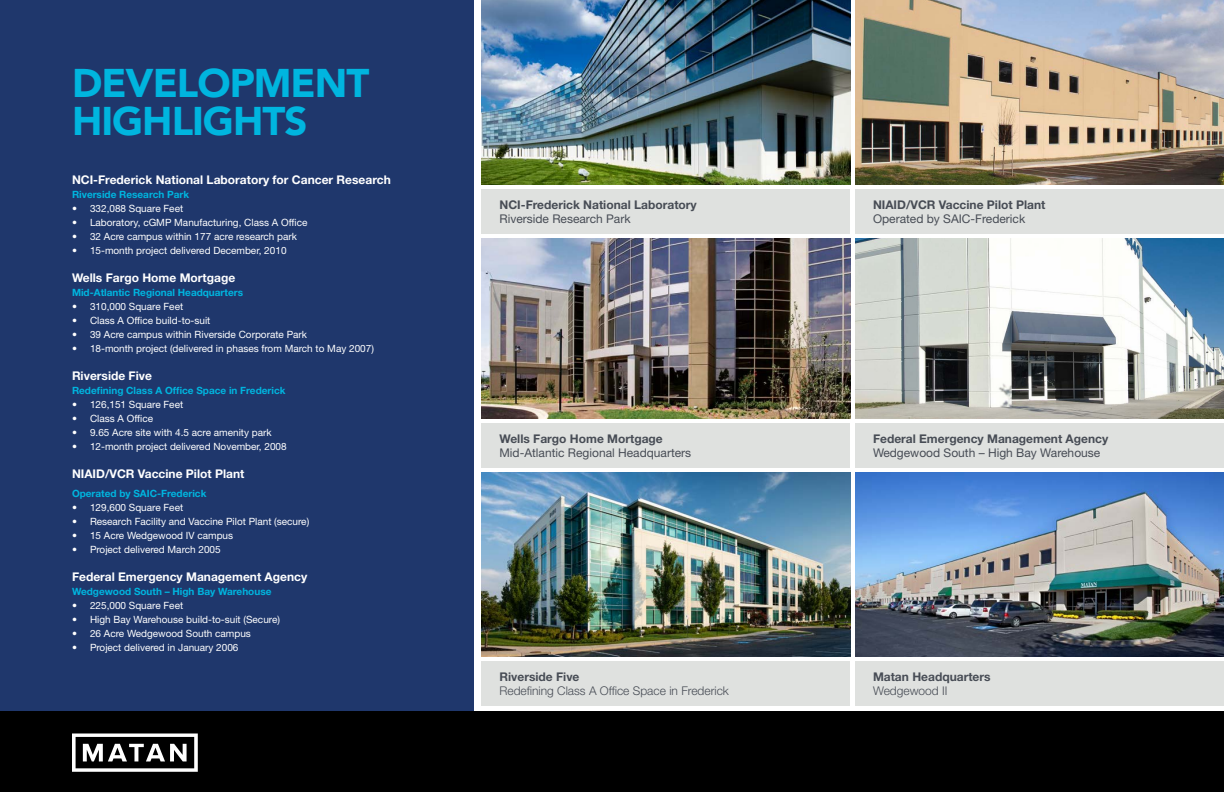
<style>
.page{position:relative;width:1224px;height:792px;background:#fff}
.page>*{position:absolute;margin:0;border:0;box-sizing:border-box;transform-origin:0 0}
.t1{font:900 40px/38px "Avenir";letter-spacing:-.025em;color:#00b5df}
.t2{font:700 12px "Helvetica Neue LT Std";color:#474c55}
.t3{font:700 12px "Helvetica Neue LT Std";color:#fff}
.t4{font:12px "Helvetica Neue LT Std";color:#474c55}
.t5{font:300 12px "Helvetica Neue LT Std";color:#474c55}
.t6{font:10px "Helvetica Neue LT Std";color:#fff}
.t7{font:700 10px "Helvetica Neue LT Std";color:#00b5df}
</style>
<div class="page">
<img style="left:482px;top:0;width:368px;height:184px">
<img style="left:482px;top:238px;width:368px;height:180px">
<img style="left:482px;top:472px;width:368px;height:185px">
<img style="left:855px;top:0;width:369px;height:184px">
<img style="left:856px;top:238px;width:368px;height:180px">
<img style="left:855px;top:472px;width:369px;height:185px">
<div style="left:0;top:711px;width:1224px;height:81px;background:#000"></div>
<div style="left:0;top:0;width:474px;height:711px;background:#1f376c"></div>
<div style="left:482px;top:189px;width:368px;height:45px;background:#dfe1df"></div>
<div style="left:855px;top:189px;width:369px;height:45px;background:#dfe1df"></div>
<div style="left:482px;top:423px;width:368px;height:45px;background:#dfe1df"></div>
<div style="left:482px;top:662px;width:368px;height:44px;background:#dfe1df"></div>
<div style="left:855px;top:662px;width:369px;height:44px;background:#dfe1df"></div>
<div style="left:855px;top:423px;width:369px;height:45px;background:#dfe1df"></div>
<svg style="left:72px;top:734px;width:126px;height:38px"></svg>
<h1 class="t1" style="left:72px;top:63px;width:299px">DEVELOPMENT<br>HIGHLIGHTS</h1>
<p class="t3" style="left:72px;top:172px;width:320px">NCI-Frederick National Laboratory for Cancer Research</p>
<p class="t7" style="left:72px;top:188px;width:119px">Riverside Research Park</p>
<p class="t6" style="left:72px;top:203px;width:113px">• 332,088 Square Feet</p>
<p class="t6" style="left:72px;top:217px;width:237px">• Laboratory, cGMP Manufacturing, Class A Office</p>
<p class="t6" style="left:72px;top:231px;width:227px">• 32 Acre campus within 177 acre research park</p>
<p class="t6" style="left:72px;top:245px;width:216px">• 15-month project delivered December, 2010</p>
<p class="t3" style="left:72px;top:270px;width:165px">Wells Fargo Home Mortgage</p>
<p class="t7" style="left:72px;top:286px;width:173px">Mid-Atlantic Regional Headquarters</p>
<p class="t6" style="left:72px;top:301px;width:113px">• 310,000 Square Feet</p>
<p class="t6" style="left:72px;top:315px;width:140px">• Class A Office build-to-suit</p>
<p class="t6" style="left:72px;top:329px;width:237px">• 39 Acre campus within Riverside Corporate Park</p>
<p class="t6" style="left:72px;top:343px;width:303px">• 18-month project (delivered in phases from March to May 2007)</p>
<p class="t3" style="left:72px;top:368px;width:81px">Riverside Five</p>
<p class="t7" style="left:72px;top:384px;width:215px">Redefining Class A Office Space in Frederick</p>
<p class="t6" style="left:72px;top:399px;width:113px">• 126,151 Square Feet</p>
<p class="t6" style="left:72px;top:413px;width:83px">• Class A Office</p>
<p class="t6" style="left:72px;top:427px;width:201px">• 9.65 Acre site with 4.5 acre amenity park</p>
<p class="t6" style="left:72px;top:441px;width:216px">• 12-month project delivered November, 2008</p>
<p class="t3" style="left:72px;top:466px;width:174px">NIAID/VCR Vaccine Pilot Plant</p>
<p class="t7" style="left:72px;top:487px;width:136px">Operated by SAIC-Frederick</p>
<p class="t6" style="left:72px;top:501px;width:113px">• 129,600 Square Feet</p>
<p class="t6" style="left:72px;top:515px;width:239px">• Research Facility and Vaccine Pilot Plant (secure)</p>
<p class="t6" style="left:72px;top:529px;width:163px">• 15 Acre Wedgewood IV campus</p>
<p class="t6" style="left:72px;top:543px;width:150px">• Project delivered March 2005</p>
<p class="t3" style="left:72px;top:569px;width:237px">Federal Emergency Management Agency</p>
<p class="t7" style="left:72px;top:585px;width:201px">Wedgewood South – High Bay Warehouse</p>
<p class="t6" style="left:72px;top:599px;width:113px">• 225,000 Square Feet</p>
<p class="t6" style="left:72px;top:613px;width:210px">• High Bay Warehouse build-to-suit (Secure)</p>
<p class="t6" style="left:72px;top:627px;width:180px">• 26 Acre Wedgewood South campus</p>
<p class="t6" style="left:72px;top:641px;width:168px">• Project delivered in January 2006</p>
<p class="t2" style="left:500px;top:197px;width:199px">NCI-Frederick National Laboratory</p>
<p class="t4" style="left:500px;top:212px;width:133px">Riverside Research Park</p>
<p class="t2" style="left:500px;top:431px;width:165px">Wells Fargo Home Mortgage</p>
<p class="t4" style="left:500px;top:446px;width:193px">Mid-Atlantic Regional Headquarters</p>
<p class="t2" style="left:500px;top:669px;width:81px">Riverside Five</p>
<p class="t5" style="left:500px;top:684px;width:231px">Redefining Class A Office Space in Frederick</p>
<p class="t2" style="left:873px;top:197px;width:174px">NIAID/VCR Vaccine Pilot Plant</p>
<p class="t4" style="left:873px;top:212px;width:154px">Operated by SAIC-Frederick</p>
<p class="t2" style="left:873px;top:431px;width:237px">Federal Emergency Management Agency</p>
<p class="t4" style="left:873px;top:446px;width:229px">Wedgewood South – High Bay Warehouse</p>
<p class="t2" style="left:873px;top:669px;width:119px">Matan Headquarters</p>
<p class="t5" style="left:873px;top:684px;width:76px">Wedgewood II</p>
</div>
